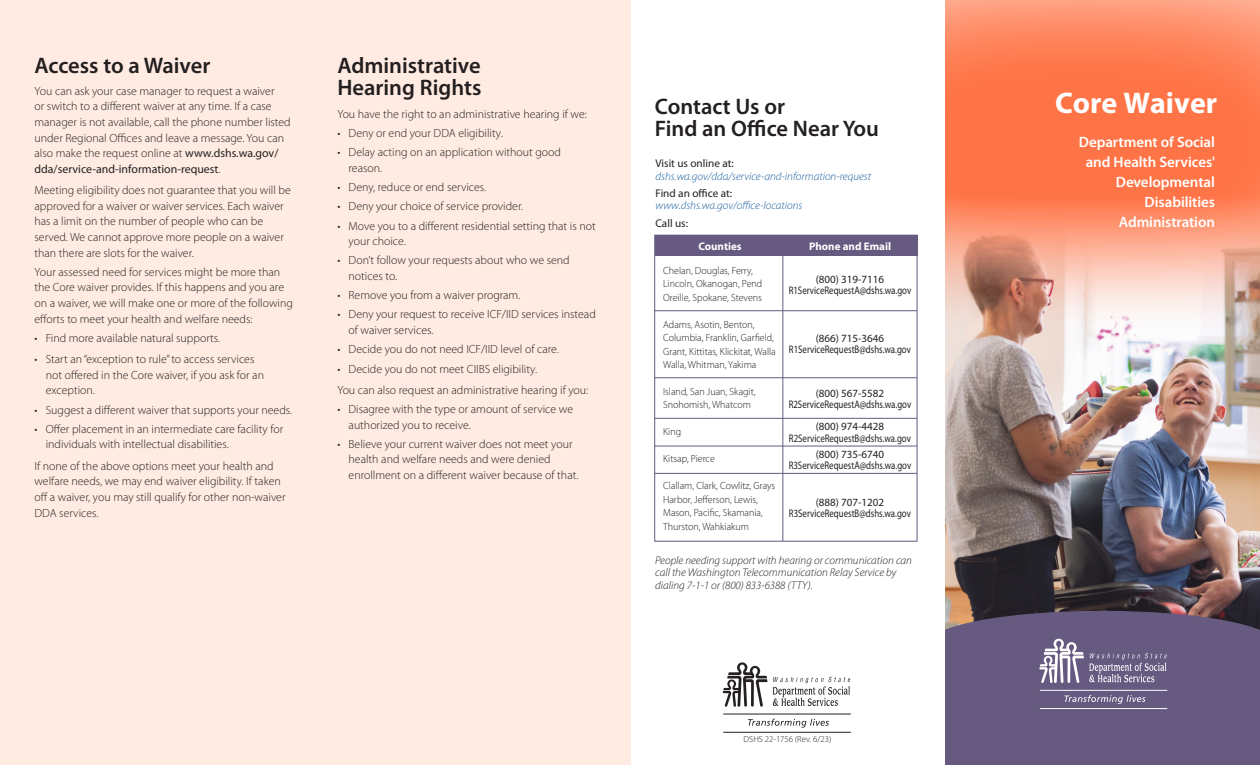
<style>
.page{position:relative;width:1260px;height:765px;background:#fff}
.page>*{position:absolute;margin:0;border:0;box-sizing:border-box;transform-origin:0 0}
.t1{font:700 30px "Myriad Pro";color:#fff}
.Body_text{font:600 22.5px/22.5px "Myriad Pro";color:#231f20}
.t2{font:600 15px/20px "Myriad Pro";letter-spacing:-.005em;color:#fff;text-align:right}
.Indent_Body{font:300 11.88px/15.6px "Myriad Pro";color:#231f20}
.Body_text-2{font:italic 300 11.25px/12.5px "Myriad Pro";color:#231f20}
.Body_text-3{font:italic 300 11.25px/12.5px "Myriad Pro";color:#175d9e}
.Body_text-4{font:11.25px "Myriad Pro";color:#231f20}
.Body_text-5{font:11px/11.2px "Myriad Pro";color:#231f20;text-align:center}
.Body_text-6{font:700 11px "Myriad Pro";color:#fff}
.Body_text-7{font:300 10.38px/13.5px "Myriad Pro";color:#231f20;scale:.96 1}
.Body_text-8{font:300 8.75px "Myriad Pro";color:#231f20}
.s1{font-weight:400}
.s2{font-weight:400;font-style:normal;color:#231f20}
</style>
<div class="page">
<img style="left:945px;top:210px;width:315px;height:424px">
<div style="left:0;top:0;width:630px;height:765px;background:#ffebe2"></div>
<svg style="left:946px;top:0;width:314px;height:334px;background:#f7906e"></svg>
<div style="left:946px;top:638px;width:314px;height:127px;background:#665a81"></div>
<svg style="left:946px;top:611px;width:314px;height:72px"></svg>
<hr style="left:1040px;top:690px;width:127px;height:1px;background:#fff">
<hr style="left:1040px;top:708px;width:127px;height:1px;background:#fff">
<svg style="left:1064px;top:695px;width:81px;height:9px"></svg>
<svg style="left:723px;top:662px;width:127px;height:45px"></svg>
<hr style="left:723px;top:714px;width:128px;height:1px;background:#231f20">
<hr style="left:723px;top:732px;width:128px;height:1px;background:#231f20">
<svg style="left:748px;top:719px;width:81px;height:9px"></svg>
<div style="left:655px;top:235px;width:262px;height:21px;background:#665a81"></div>
<div style="left:654px;top:235px;width:263px;height:307px;border:1px solid #665a81"></div>
<hr style="left:654px;top:377px;width:263px;height:1px;background:#665a81">
<hr style="left:654px;top:418px;width:263px;height:1px;background:#665a81">
<hr style="left:783px;top:237px;width:1px;height:304px;background:#665a81">
<hr style="left:654px;top:310px;width:263px;height:1px;background:#665a81">
<hr style="left:654px;top:446px;width:263px;height:1px;background:#665a81">
<hr style="left:654px;top:473px;width:263px;height:1px;background:#665a81">
<p class="Body_text" style="left:35px;top:54px;width:177px">Access to a Waiver</p>
<p class="Indent_Body" style="left:35px;top:83px;width:258px">You can ask your case manager to request a waiver<br>or switch to a different waiver at any time. If a case manager is not available, call the phone number listed under Regional Offices and leave a message. You can also make the request online at <span class="s1">www.dshs.wa.gov/ dda/service-and-information-request</span>.</p>
<p class="Indent_Body" style="left:35px;top:182px;width:258px">Meeting eligibility does not guarantee that you will be approved for a waiver or waiver services. Each waiver has a limit on the number of people who can be served. We cannot approve more people on a waiver than there are slots for the waiver.</p>
<p class="Indent_Body" style="left:35px;top:264px;width:260px">Your assessed need for services might be more than the Core waiver provides. If this happens and you are on a waiver, we will make one or more of the following efforts to meet your health and welfare needs:</p>
<p class="Indent_Body" style="left:35px;top:330px;width:187px">• Find more available natural supports.</p>
<p class="Indent_Body" style="left:46px;top:352px;width:220px;text-indent:-11px">• Start an “exception to rule” to access services not offered in the Core waiver, if you ask for an exception.</p>
<p class="Indent_Body" style="left:35px;top:402px;width:259px">• Suggest a different waiver that supports your needs.</p>
<p class="Indent_Body" style="left:46px;top:421px;width:239px;text-indent:-11px">• Offer placement in an intermediate care facility for individuals with intellectual disabilities.</p>
<p class="Indent_Body" style="left:35px;top:458px;width:253px">If none of the above options meet your health and welfare needs, we may end waiver eligibility. If taken off a waiver, you may still qualify for other non-waiver DDA services.</p>
<p class="Body_text" style="left:337px;top:54px;width:146px">Administrative<br>Hearing Rights</p>
<p class="Indent_Body" style="left:337px;top:106px;width:251px">You have the right to an administrative hearing if we:</p>
<p class="Indent_Body" style="left:337px;top:125px;width:167px">• Deny or end your DDA eligibility.</p>
<p class="Indent_Body" style="left:349px;top:145px;width:214px;text-indent:-11px">• Delay acting on an application without good reason.</p>
<p class="Indent_Body" style="left:337px;top:179px;width:150px">• Deny, reduce or end services.</p>
<p class="Indent_Body" style="left:337px;top:199px;width:187px">• Deny your choice of service provider.</p>
<p class="Indent_Body" style="left:349px;top:218px;width:249px;text-indent:-11px">• Move you to a different residential setting that is not your choice.</p>
<p class="Indent_Body" style="left:349px;top:253px;width:223px;text-indent:-11px">• Don’t follow your requests about who we send notices to.</p>
<p class="Indent_Body" style="left:337px;top:288px;width:185px">• Remove you from a waiver program.</p>
<p class="Indent_Body" style="left:349px;top:307px;width:249px;text-indent:-11px">• Deny your request to receive ICF/IID services instead of waiver services.</p>
<p class="Indent_Body" style="left:337px;top:342px;width:223px">• Decide you do not need ICF/IID level of care.</p>
<p class="Indent_Body" style="left:337px;top:361px;width:201px">• Decide you do not meet CIIBS eligibility.</p>
<p class="Indent_Body" style="left:337px;top:382px;width:252px">You can also request an administrative hearing if you:</p>
<p class="Indent_Body" style="left:349px;top:401px;width:226px;text-indent:-11px">• Disagree with the type or amount of service we authorized you to receive.</p>
<p class="Indent_Body" style="left:349px;top:436px;width:231px;text-indent:-11px">• Believe your current waiver does not meet your health and welfare needs and were denied enrollment on a different waiver because of that.</p>
<p class="Body_text" style="left:655px;top:95px;width:226px">Contact Us or<br>Find an Office Near You</p>
<p class="Body_text-3" style="left:656px;top:158px;width:217px"><span class="s2">Visit us online at: </span>dshs.wa.gov/dda/service-and-information-request</p>
<p class="Body_text-3" style="left:656px;top:187px;width:148px"><span class="s2">Find an office at: </span>www.dshs.wa.gov/office-locations</p>
<p class="Body_text-4" style="left:656px;top:218px;width:34px">Call us:</p>
<p class="Body_text-6" style="left:699px;top:240px;width:45px">Counties</p>
<p class="Body_text-6" style="left:809px;top:240px;width:84px">Phone and Email</p>
<p class="Body_text-7" style="left:663px;top:264px;width:105px">Chelan, Douglas, Ferry,<br>Lincoln, Okanogan, Pend<br>Oreille, Spokane, Stevens</p>
<p class="Body_text-7" style="left:663px;top:318px;width:119px">Adams, Asotin, Benton,<br>Columbia, Franklin, Garfield,<br>Grant, Kittitas, Klickitat, Walla<br>Walla, Whitman, Yakima</p>
<p class="Body_text-7" style="left:663px;top:385px;width:98px">Island, San Juan, Skagit,<br>Snohomish, Whatcom</p>
<p class="Body_text-7" style="left:663px;top:425px;width:20px">King</p>
<p class="Body_text-7" style="left:663px;top:452px;width:55px">Kitsap, Pierce</p>
<p class="Body_text-7" style="left:663px;top:479px;width:118px">Clallam, Clark, Cowlitz, Grays<br>Harbor, Jefferson, Lewis,<br>Mason, Pacific, Skamania,<br>Thurston, Wahkiakum</p>
<p class="Body_text-5" style="left:789px;top:274px;width:124px">(800) 319-7116<br>R1ServiceRequestA@dshs.wa.gov</p>
<p class="Body_text-5" style="left:789px;top:333px;width:124px">(866) 715-3646<br>R1ServiceRequestB@dshs.wa.gov</p>
<p class="Body_text-5" style="left:789px;top:387px;width:124px">(800) 567-5582<br>R2ServiceRequestA@dshs.wa.gov</p>
<p class="Body_text-5" style="left:789px;top:421px;width:124px">(800) 974-4428<br>R2ServiceRequestB@dshs.wa.gov</p>
<p class="Body_text-5" style="left:789px;top:449px;width:124px">(800) 735-6740<br>R3ServiceRequestA@dshs.wa.gov</p>
<p class="Body_text-5" style="left:789px;top:497px;width:124px">(888) 707-1202<br>R3ServiceRequestB@dshs.wa.gov</p>
<p class="Body_text-2" style="left:655px;top:554px;width:258px">People needing support with hearing or communication can call the Washington Telecommunication Relay Service by dialing 7-1-1 or (800) 833-6388 (TTY).</p>
<p class="Body_text-8" style="left:744px;top:734px;width:89px">DSHS 22-1756 (Rev. 6/23)</p>
<p class="t1" style="left:1055px;top:86px;width:164px">Core Waiver</p>
<p class="t2" style="left:1079px;top:132px;width:138px">Department of Social and Health Services'<br>Developmental<br>Disabilities<br>Administration</p>
</div>
